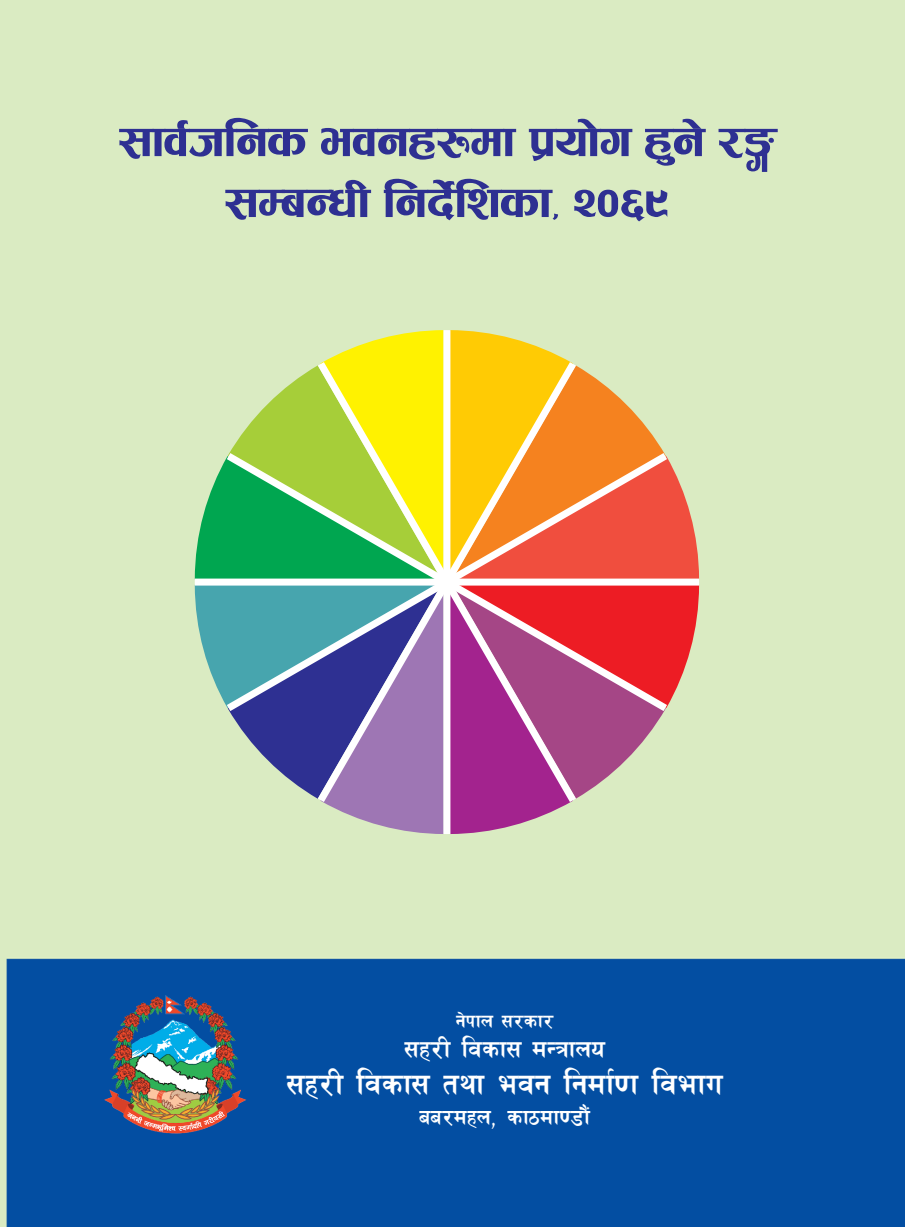
<style>
.page{position:relative;width:905px;height:1227px;background:#fff}
.page>*{position:absolute;margin:0;border:0;box-sizing:border-box;transform-origin:0 0}
.t1{font:54.77px/60.9px "Ganesh";color:#2e3092;text-align:center}
.t2{font:38.5px "Himalb";color:#fff}
.t3{font:31.5px "Himalb";color:#fff}
.t4{font:28px "Himalb";color:#fff}
.t5{font:24.5px "Himalb";color:#fff}
</style>
<div class="page">
<img style="left:0;top:0;width:904px;height:1227px">
<svg style="left:195px;top:330px;width:248px;height:249px;background:#c3e192"></svg>
<svg style="left:450px;top:330px;width:249px;height:249px;background:#e3c689"></svg>
<svg style="left:195px;top:586px;width:248px;height:248px;background:#acbcb7"></svg>
<svg style="left:450px;top:585px;width:249px;height:249px;background:#cdada6"></svg>
<div style="left:443px;top:330px;width:7px;height:504px;background:#fff"></div>
<svg style="left:311px;top:354px;width:271px;height:456px;background:#c99863"></svg>
<svg style="left:219px;top:446px;width:455px;height:272px;background:#a5866c"></svg>
<div style="left:195px;top:579px;width:503px;height:7px;background:#fff"></div>
<img style="left:105px;top:996px;width:142px;height:137px">
<p class="t1" style="left:119px;top:107px;width:659px">;fj{hlgs ejgx?df k|of]u x'g]/· ;DaGwL lgb]{lzsf, @)^(</p>
<p class="t5" style="left:456px;top:1005px;width:99px">g]kfn ;/sf/</p>
<p class="t3" style="left:404px;top:1029px;width:202px">;x/L ljsf; dGqfno</p>
<p class="t2" style="left:287px;top:1059px;width:437px">;x/L ljsf; tyf ejg lgdf{0f ljefu</p>
<p class="t4" style="left:419px;top:1099px;width:183px">aa/dxn, sf7df08f}+</p>
</div>
